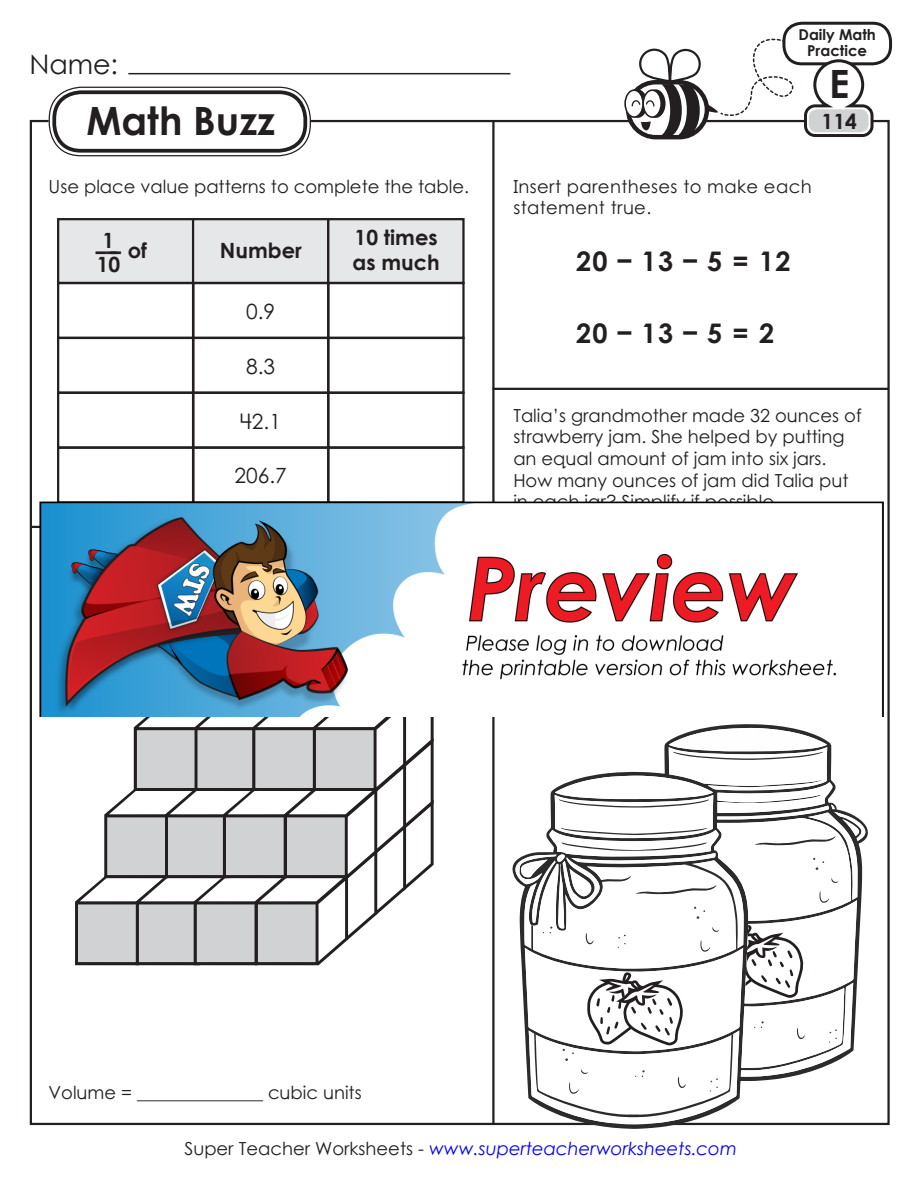
<style>
.page{position:relative;width:918px;height:1188px;background:#fff}
.page>*{position:absolute;margin:0;border:0;box-sizing:border-box;transform-origin:0 0}
.t1{font:700 39px "Century Gothic 2";color:#231f20}
.t2{font:700 27px "Century STW4";letter-spacing:.05em;color:#231f20}
.t3{font:27px "Century Gothic 2";color:#231f20}
.t4{font:700 21px/25.2px "Century STW4";color:#231f20}
.t5{font:21px "Century STW4";color:#231f20}
.t6{font:700 21px "Century Gothic 2";color:#231f20}
.t7{font:18px/21.6px "Century STW4";color:#231f20}
.t8{font:italic 18px "Century Gothic 2";color:#00f}
.t9{font:18px/21.6px "Century STW4";letter-spacing:.02em;color:#231f20}
.t10{font:700 15px/15.8px "Century Gothic 2";color:#231f20;text-align:center}
.s1{font-style:normal;color:#231f20}
</style>
<div class="page">
<svg style="left:75px;top:716px;width:359px;height:249px"></svg>
<hr style="left:128px;top:73px;width:382px;height:1px;background:#231f20">
<div style="left:782px;top:22px;width:110px;height:43px;border:3px solid #231f20;border-radius:18px"></div>
<svg style="left:803px;top:59px;width:72px;height:78px"></svg>
<div style="left:809px;top:109px;width:60px;height:23px;background:#d1d2d4;border-radius:8px"></div>
<svg style="left:624px;top:38px;width:172px;height:101px"></svg>
<div style="left:49px;top:87px;width:262px;height:69px;border:8px solid #fff;border-radius:28px"></div>
<div style="left:52px;top:90px;width:255px;height:63px;background:#fff;border-radius:28px"></div>
<div style="left:49px;top:87px;width:262px;height:69px;border:1px solid #231f20;border-radius:32px"></div>
<div style="left:52px;top:90px;width:255px;height:63px;border:4px solid #231f20;border-radius:27px"></div>
<hr style="left:492px;top:121px;width:3px;height:1002px;background:#231f20">
<hr style="left:30px;top:526px;width:465px;height:2px;background:#231f20">
<hr style="left:492px;top:388px;width:397px;height:2px;background:#231f20">
<div style="left:58px;top:219px;width:135px;height:64px;background:#e6e7e9"></div>
<div style="left:57px;top:218px;width:137px;height:66px;border:2px solid #231f20"></div>
<div style="left:193px;top:219px;width:135px;height:64px;background:#e6e7e9"></div>
<div style="left:192px;top:218px;width:137px;height:66px;border:2px solid #231f20"></div>
<div style="left:328px;top:219px;width:135px;height:64px;background:#e6e7e9"></div>
<div style="left:327px;top:218px;width:138px;height:66px;border:2px solid #231f20"></div>
<div style="left:57px;top:282px;width:137px;height:57px;border:2px solid #231f20"></div>
<div style="left:57px;top:337px;width:137px;height:57px;border:2px solid #231f20"></div>
<div style="left:57px;top:392px;width:137px;height:57px;border:2px solid #231f20"></div>
<div style="left:57px;top:446px;width:137px;height:58px;border:2px solid #231f20"></div>
<div style="left:192px;top:282px;width:137px;height:57px;border:2px solid #231f20"></div>
<div style="left:192px;top:337px;width:137px;height:57px;border:2px solid #231f20"></div>
<div style="left:192px;top:392px;width:137px;height:57px;border:2px solid #231f20"></div>
<div style="left:192px;top:446px;width:137px;height:58px;border:2px solid #231f20"></div>
<div style="left:327px;top:282px;width:138px;height:57px;border:2px solid #231f20"></div>
<div style="left:327px;top:337px;width:138px;height:57px;border:2px solid #231f20"></div>
<div style="left:327px;top:392px;width:138px;height:57px;border:2px solid #231f20"></div>
<div style="left:327px;top:446px;width:138px;height:58px;border:2px solid #231f20"></div>
<svg style="left:512px;top:724px;width:356px;height:405px"></svg>
<svg style="left:515px;top:728px;width:351px;height:397px"></svg>
<img style="left:32px;top:484px;width:852px;height:232px">
<h2 class="t3" style="left:29px;top:45px;width:90px">Name:</h2>
<p class="t10" style="left:799px;top:26px;width:79px">Daily Math<br>Practice</p>
<h1 class="t1" style="left:829px;top:54px;width:22px">E</h1>
<h1 class="t1" style="left:86px;top:92px;width:190px">Math Buzz</h1>
<p class="t6" style="left:822px;top:105px;width:37px">114</p>
<p class="t7" style="left:49px;top:175px;width:422px">Use place value patterns to complete the table.</p>
<p class="t4" style="left:97px;top:228px;width:25px;line-height:24px">1<br>10</p>
<p class="t4" style="left:96px;top:237px;width:53px">––– of</p>
<p class="t4" style="left:220px;top:237px;width:83px">Number</p>
<p class="t5" style="left:246px;top:297px;width:31px">0.9</p>
<p class="t5" style="left:246px;top:351px;width:31px">8.3</p>
<p class="t5" style="left:240px;top:406px;width:42px">42.1</p>
<p class="t5" style="left:234px;top:461px;width:54px">206.7</p>
<p class="t4" style="left:352px;top:224px;width:89px">10 times as much</p>
<p class="t9" style="left:513px;top:175px;width:300px">Insert parentheses to make each statement true.</p>
<h2 class="t2" style="left:576px;top:240px;width:216px">20 – 13 – 5 = 12</h2>
<h2 class="t2" style="left:576px;top:312px;width:200px">20 – 13 – 5 = 2</h2>
<p class="t7" style="left:513px;top:404px;width:350px">Talia’s grandmother made 32 ounces of strawberry jam. She helped by putting an equal amount of jam into six jars.<br>How many ounces of jam did Talia put in each jar? Simplify if possible.</p>
<p class="t7" style="left:49px;top:1082px;width:315px">Volume = ______________ cubic units</p>
<p class="t8" style="left:184px;top:1136px;width:554px"><span class="s1">Super Teacher Worksheets -</span> www.superteacherworksheets.com</p>
</div>
